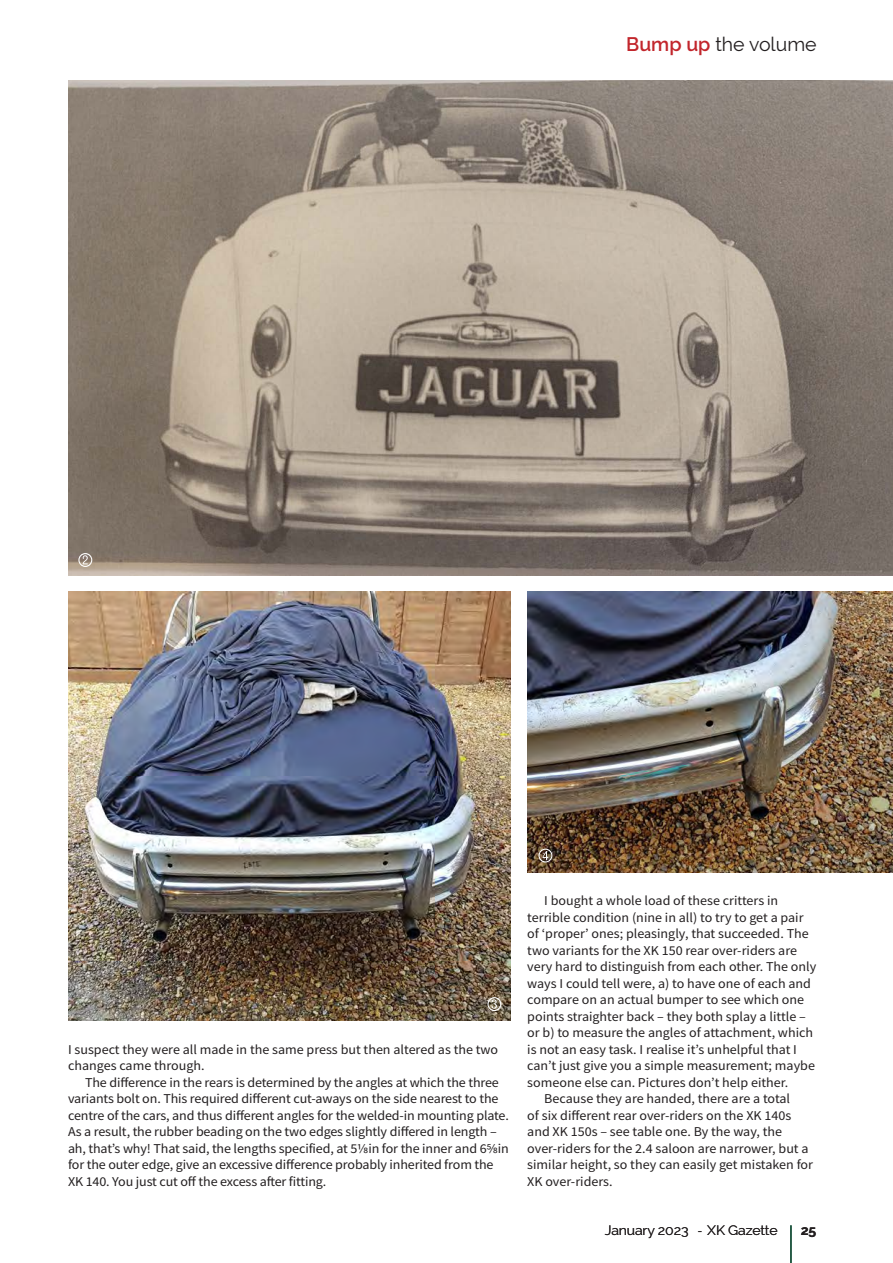
<style>
.page{position:relative;width:893px;height:1263px;background:#fff}
.page>*{position:absolute;margin:0;border:0;box-sizing:border-box;transform-origin:0 0}
.t1{font:19.5px "Raleway";color:#231f20}
.t2{font:13.5px/16.5px "Source Sans Pro";color:#231f20;scale:1.04 1}
.t3{font:13.5px "Raleway";letter-spacing:-.01em;color:#231f20;scale:1.04 1}
.t4{font:700 13.5px "Raleway";color:#231f20;scale:1.04 1}
.s1{font-weight:600;color:#c2262c}
.s2{font-family:"Source Sans Pro"}
</style>
<div class="page">
<hr style="left:790px;top:1225px;width:2px;height:38px;background:#1e553f">
<img style="left:68px;top:592px;width:442px;height:429px">
<img style="left:68px;top:80px;width:825px;height:495px">
<img style="left:527px;top:592px;width:366px;height:280px">
<svg style="left:83px;top:555px;width:5px;height:9px"></svg>
<div style="left:78px;top:553px;width:14px;height:14px;border:1px solid #fff;border-radius:50%"></div>
<svg style="left:492px;top:999px;width:5px;height:10px"></svg>
<div style="left:487px;top:997px;width:14px;height:14px;border:1px solid #fff;border-radius:50%"></div>
<svg style="left:542px;top:851px;width:6px;height:9px"></svg>
<div style="left:538px;top:849px;width:14px;height:13px;border:1px solid #fff;border-radius:50%"></div>
<h1 class="t1" style="left:626px;top:32px;width:192px"><span class="s1">Bump up</span> the volume</h1>
<p class="t2" style="left:68px;top:1041px;width:415px">I suspect they were all made in the same press but then altered as the two changes came through.</p>
<p class="t2" style="left:68px;top:1074px;width:425px;text-indent:17px">The difference in the rears is determined by the angles at which the three variants bolt on. This required different cut-aways on the side nearest to the centre of the cars, and thus different angles for the welded-in mounting plate.<br>As a result, the rubber beading on the two edges slightly differed in length – ah, that’s why! That said, the lengths specified, at 5⅛in for the inner and 6⅝in for the outer edge, give an excessive difference probably inherited from the XK 140. You just cut off the excess after fitting.</p>
<p class="t2" style="left:544px;top:892px;width:226px">I bought a whole load of these critters in</p>
<p class="t2" style="left:527px;top:909px;width:267px">terrible condition (nine in all) to try to get a pair</p>
<p class="t2" style="left:527px;top:925px;width:272px">of ‘proper’ ones; pleasingly, that succeeded. The</p>
<p class="t2" style="left:527px;top:942px;width:261px">two variants for the XK 150 rear over-riders are</p>
<p class="t2" style="left:527px;top:958px;width:279px">very hard to distinguish from each other. The only</p>
<p class="t2" style="left:527px;top:975px;width:274px">ways I could tell were, a) to have one of each and</p>
<p class="t2" style="left:527px;top:991px;width:268px">compare on an actual bumper to see which one</p>
<p class="t2" style="left:527px;top:1008px;width:269px">points straighter back – they both splay a little –</p>
<p class="t2" style="left:527px;top:1024px;width:276px">or b) to measure the angles of attachment, which</p>
<p class="t2" style="left:527px;top:1041px;width:261px">is not an easy task. I realise it’s unhelpful that I</p>
<p class="t2" style="left:527px;top:1057px;width:278px">can’t just give you a simple measurement; maybe</p>
<p class="t2" style="left:527px;top:1074px;width:253px">someone else can. Pictures don’t help either.</p>
<p class="t2" style="left:544px;top:1090px;width:238px">Because they are handed, there are a total</p>
<p class="t2" style="left:527px;top:1107px;width:255px">of six different rear over-riders on the XK 140s</p>
<p class="t2" style="left:527px;top:1123px;width:246px">and XK 150s – see table one. By the way, the</p>
<p class="t2" style="left:527px;top:1140px;width:272px">over-riders for the 2.4 saloon are narrower, but a</p>
<p class="t2" style="left:527px;top:1156px;width:276px">similar height, so they can easily get mistaken for</p>
<p class="t2" style="left:527px;top:1173px;width:84px">XK over-riders.</p>
<p class="t3" style="left:605px;top:1223px;width:168px">January 2023 <span class="s2">-</span> XK Gazette</p>
<p class="t4" style="left:801px;top:1223px;width:17px">25</p>
</div>
